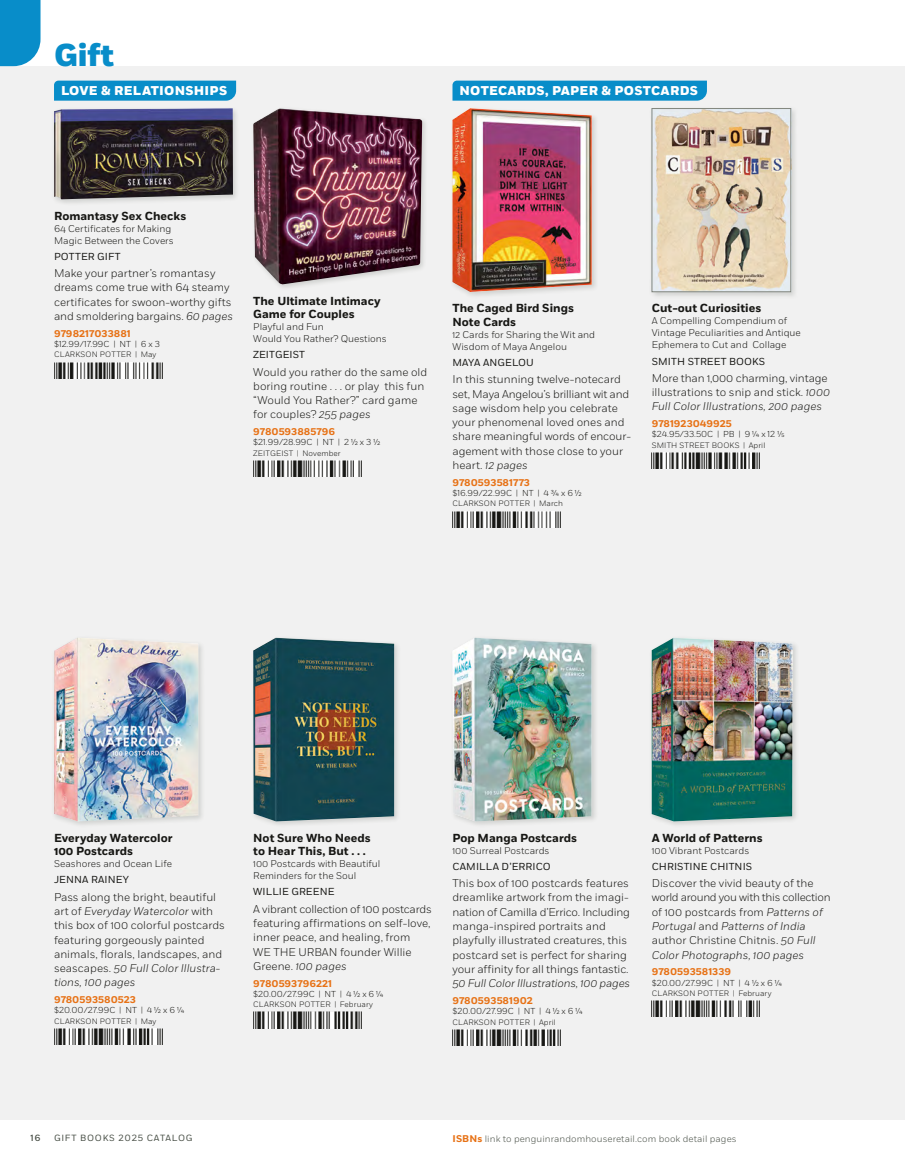
<style>
.page{position:relative;width:905px;height:1175px;background:#fff}
.page>*{position:absolute;margin:0;border:0;box-sizing:border-box;transform-origin:0 0}
.t1{font:800 31.5px "Fort";color:#088dc9}
.t2{font:800 12.75px "Fort";letter-spacing:.02em;color:#fff}
.t3{font:700 11.7px/13.5px "Fort";color:#171714}
.t4{font:300 11.25px/14.2px "Fort";color:#171714}
.t5{font:italic 300 11.25px "Fort";letter-spacing:-.015em;color:#171714}
.t6{font:10.2px "Fort";letter-spacing:.01em;color:#171714}
.t7{font:300 9.75px/12px "Fort";color:#171714}
.t8{font:700 9.75px "Fort";color:#e77216}
.t9{font:300 9.3px "Fort";letter-spacing:.01em;color:#484f46}
.t10{font:9px "Fort";letter-spacing:.08em;color:#484f46}
.t11{font:500 9px "Fort";color:#484f46}
.t12{font:300 8.7px "Fort";color:#171714}
.t13{font:300 7.8px "Fort";letter-spacing:.02em;color:#171714}
.s1{font-style:italic}
.s2{font-size:8.25px}
.s3{font-size:7.5px}
.s4{font-weight:700;font-size:9.75px;color:#e77216}
</style>
<div class="page">
<div style="left:0;top:66px;width:904px;height:1053px;background:#f1f1f1"></div>
<div style="left:0;top:0;width:40px;height:66px;background:#088dc9"></div>
<div style="left:51px;top:635px;width:154px;height:193px;background:#484f46;opacity:.2"></div>
<img style="left:54px;top:637px;width:144px;height:184px">
<img style="left:54px;top:1028px;width:108px;height:16px">
<div style="left:250px;top:635px;width:151px;height:193px;background:#484f46;opacity:.2"></div>
<img style="left:253px;top:637px;width:141px;height:184px">
<img style="left:253px;top:1012px;width:108px;height:16px">
<div style="left:450px;top:635px;width:148px;height:193px;background:#484f46;opacity:.2"></div>
<img style="left:452px;top:637px;width:139px;height:184px">
<img style="left:452px;top:1029px;width:108px;height:16px">
<div style="left:649px;top:635px;width:150px;height:193px;background:#484f46;opacity:.2"></div>
<img style="left:651px;top:637px;width:141px;height:184px">
<img style="left:651px;top:1000px;width:108px;height:17px">
<div style="left:51px;top:106px;width:189px;height:100px;background:#484f46;opacity:.2"></div>
<img style="left:54px;top:108px;width:179px;height:91px">
<img style="left:54px;top:362px;width:108px;height:16px">
<div style="left:251px;top:106px;width:177px;height:185px;background:#484f46;opacity:.2"></div>
<img style="left:253px;top:108px;width:169px;height:176px">
<img style="left:253px;top:461px;width:108px;height:16px">
<div style="left:450px;top:106px;width:148px;height:193px;background:#484f46;opacity:.2"></div>
<img style="left:452px;top:108px;width:139px;height:184px">
<img style="left:452px;top:511px;width:108px;height:16px">
<div style="left:649px;top:106px;width:149px;height:193px;background:#484f46;opacity:.2"></div>
<img style="left:653px;top:110px;width:136px;height:180px">
<div style="left:651px;top:108px;width:140px;height:184px;border:1px solid #81857d"></div>
<img style="left:651px;top:452px;width:108px;height:17px">
<div style="left:54px;top:81px;width:182px;height:20px;background:#088dc9"></div>
<div style="left:452px;top:81px;width:255px;height:20px;background:#088dc9"></div>
<h1 class="t1" style="left:54px;top:36px;width:62px">Gift</h1>
<p class="t2" style="left:61px;top:83px;width:168px">LOVE &amp; RELATIONSHIPS</p>
<p class="t2" style="left:459px;top:83px;width:240px">NOTECARDS, PAPER &amp; POSTCARDS</p>
<p class="t3" style="left:54px;top:209px;width:134px">Romantasy Sex Checks</p>
<p class="t7" style="left:54px;top:222px;width:121px">64 Certificates for Making<br>Magic Between the Covers</p>
<p class="t6" style="left:54px;top:250px;width:68px">POTTER GIFT</p>
<p class="t4" style="left:54px;top:266px;width:180px">Make your partner’s romantasy dreams come true with 64 steamy certificates for swoon-worthy gifts and smoldering bargains. <span class="s1">60 pages</span></p>
<p class="t8" style="left:54px;top:327px;width:78px">9798217033881</p>
<p class="t12" style="left:54px;top:339px;width:107px">$12.99/17.99C <span class="s2">|</span> NT <span class="s2">|</span> 6 x 3</p>
<p class="t13" style="left:54px;top:350px;width:104px">CLARKSON POTTER <span class="s3">|</span> May</p>
<p class="t3" style="left:253px;top:294px;width:129px">The Ultimate Intimacy<br>Game for Couples</p>
<p class="t7" style="left:253px;top:321px;width:135px">Playful and Fun<br>Would You Rather? Questions</p>
<p class="t6" style="left:253px;top:349px;width:53px">ZEITGEIST</p>
<p class="t4" style="left:253px;top:365px;width:175px">Would you rather do the same old boring routine . . . or play this fun “Would You Rather?” card game for couples? <span class="s1">255 pages</span></p>
<p class="t8" style="left:253px;top:426px;width:83px">9780593885796</p>
<p class="t12" style="left:253px;top:437px;width:128px">$21.99/28.99C <span class="s2">|</span> NT <span class="s2">|</span> 2 1/2 x 3 1/2</p>
<p class="t13" style="left:253px;top:448px;width:89px">ZEITGEIST <span class="s3">|</span> November</p>
<p class="t3" style="left:452px;top:302px;width:123px">The Caged Bird Sings<br>Note Cards</p>
<p class="t7" style="left:452px;top:328px;width:144px">12 Cards for Sharing the Wit and<br>Wisdom of Maya Angelou</p>
<p class="t6" style="left:452px;top:356px;width:83px">MAYA ANGELOU</p>
<p class="t4" style="left:452px;top:372px;width:180px">In this stunning twelve-notecard set, Maya Angelou’s brilliant wit and sage wisdom help you celebrate your phenomenal loved ones and share meaningful words of encour&shy;agement with those close to your heart. <span class="s1">12 pages</span></p>
<p class="t8" style="left:452px;top:476px;width:79px">9780593581773</p>
<p class="t12" style="left:452px;top:487px;width:131px">$16.99/22.99C <span class="s2">|</span> NT <span class="s2">|</span> 4 3/4 x 6 1/2</p>
<p class="t13" style="left:452px;top:499px;width:112px">CLARKSON POTTER <span class="s3">|</span> March</p>
<p class="t3" style="left:651px;top:302px;width:111px">Cut-out Curiosities</p>
<p class="t7" style="left:651px;top:315px;width:151px">A Compelling Compendium of<br>Vintage Peculiarities and Antique<br>Ephemera to Cut and Collage</p>
<p class="t6" style="left:651px;top:355px;width:115px">SMITH STREET BOOKS</p>
<p class="t4" style="left:651px;top:371px;width:180px">More than 1,000 charming, vintage illustrations to snip and stick. <span class="s1">1000<br>Full Color Illustrations, 200 pages</span></p>
<p class="t8" style="left:651px;top:418px;width:82px">9781923049925</p>
<p class="t12" style="left:651px;top:429px;width:134px">$24.95/33.50C <span class="s2">|</span> PB <span class="s2">|</span> 9 1/4 x 12 1/5</p>
<p class="t13" style="left:651px;top:440px;width:115px">SMITH STREET BOOKS <span class="s3">|</span> April</p>
<p class="t3" style="left:54px;top:831px;width:120px">Everyday Watercolor<br>100 Postcards</p>
<p class="t7" style="left:54px;top:858px;width:119px">Seashores and Ocean Life</p>
<p class="t6" style="left:54px;top:873px;width:76px">JENNA RAINEY</p>
<p class="t4" style="left:54px;top:889px;width:172px">Pass along the bright, beautiful art of <span class="s1">Everyday Watercolor</span> with this box of 100 colorful postcards featuring gorgeously painted animals, florals, landscapes, and seascapes. <span class="s1">50 Full Color Illustra&shy;tions, 100 pages</span></p>
<p class="t8" style="left:54px;top:993px;width:83px">9780593580523</p>
<p class="t12" style="left:54px;top:1005px;width:132px">$20.00/27.99C <span class="s2">|</span> NT <span class="s2">|</span> 4 1/2 x 6 1/4</p>
<p class="t13" style="left:54px;top:1016px;width:104px">CLARKSON POTTER <span class="s3">|</span> May</p>
<p class="t3" style="left:253px;top:831px;width:119px">Not Sure Who Needs to Hear This, But . . .</p>
<p class="t7" style="left:253px;top:858px;width:129px">100 Postcards with Beautiful<br>Reminders for the Soul</p>
<p class="t6" style="left:253px;top:885px;width:83px">WILLIE GREENE</p>
<p class="t4" style="left:253px;top:901px;width:180px">A vibrant collection of 100 postcards featuring affirmations on self-love, inner peace, and healing, from<br>WE THE URBAN founder Willie<br>Greene. <span class="s1">100 pages</span></p>
<p class="t8" style="left:253px;top:977px;width:80px">9780593796221</p>
<p class="t12" style="left:253px;top:988px;width:132px">$20.00/27.99C <span class="s2">|</span> NT <span class="s2">|</span> 4 1/2 x 6 1/4</p>
<p class="t13" style="left:253px;top:999px;width:121px">CLARKSON POTTER <span class="s3">|</span> February</p>
<p class="t3" style="left:452px;top:831px;width:126px">Pop Manga Postcards</p>
<p class="t7" style="left:452px;top:844px;width:98px">100 Surreal Postcards</p>
<p class="t6" style="left:452px;top:860px;width:100px">CAMILLA D’ERRICO</p>
<p class="t4" style="left:452px;top:876px;width:179px">This box of 100 postcards features dreamlike artwork from the imagi&shy;nation of Camilla d’Errico. Including manga-inspired portraits and playfully illustrated creatures, this postcard set is perfect for sharing your affinity for all things fantastic.</p>
<p class="t5" style="left:452px;top:976px;width:179px">50 Full Color Illustrations, 100 pages</p>
<p class="t8" style="left:452px;top:994px;width:82px">9780593581902</p>
<p class="t12" style="left:452px;top:1005px;width:132px">$20.00/27.99C <span class="s2">|</span> NT <span class="s2">|</span> 4 1/2 x 6 1/4</p>
<p class="t13" style="left:452px;top:1017px;width:105px">CLARKSON POTTER <span class="s3">|</span> April</p>
<p class="t3" style="left:651px;top:831px;width:112px">A World of Patterns</p>
<p class="t7" style="left:651px;top:844px;width:99px">100 Vibrant Postcards</p>
<p class="t6" style="left:651px;top:860px;width:102px">CHRISTINE CHITNIS</p>
<p class="t4" style="left:651px;top:876px;width:180px">Discover the vivid beauty of the world around you with this collection of 100 postcards from <span class="s1">Patterns of<br>Portugal</span> and <span class="s1">Patterns of India </span>author Christine Chitnis. <span class="s1">50 Full<br>Color Photographs, 100 pages</span></p>
<p class="t8" style="left:651px;top:966px;width:81px">9780593581339</p>
<p class="t12" style="left:651px;top:977px;width:132px">$20.00/27.99C <span class="s2">|</span> NT <span class="s2">|</span> 4 1/2 x 6 1/4</p>
<p class="t13" style="left:651px;top:988px;width:121px">CLARKSON POTTER <span class="s3">|</span> February</p>
<p class="t11" style="left:30px;top:1132px;width:12px">16</p>
<p class="t10" style="left:54px;top:1132px;width:140px">GIFT BOOKS 2025 CATALOG</p>
<p class="t9" style="left:452px;top:1133px;width:286px"><span class="s4">ISBNs</span> link to penguinrandomhouseretail.com book detail pages</p>
</div>
